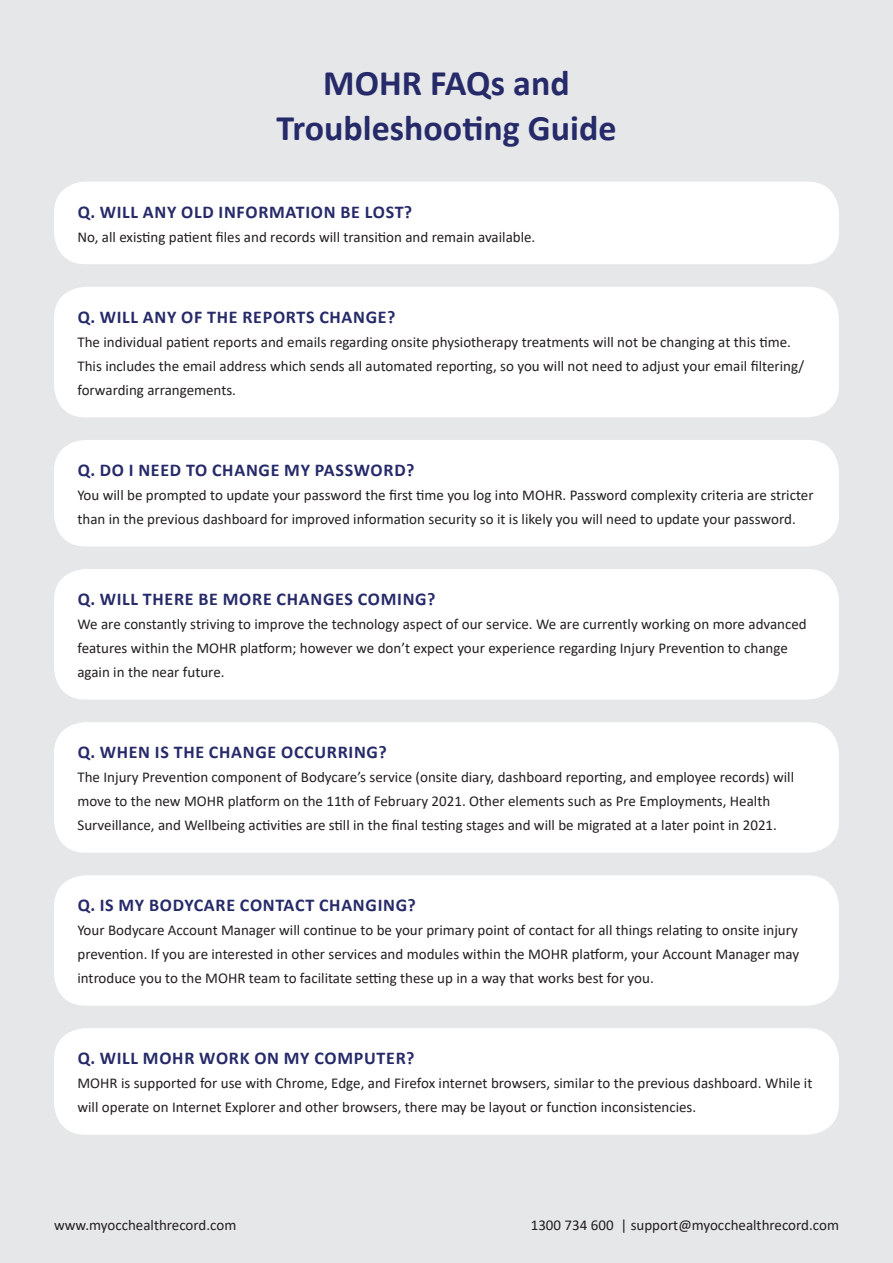
<style>
.page{position:relative;width:893px;height:1263px;background:#e6e7e9}
.page>*{position:absolute;margin:0;border:0;box-sizing:border-box;transform-origin:0 0}
.t1{font:700 36px/45px "Calibri";color:#262a69;text-align:center}
.t2{font:700 18px "Calibri";letter-spacing:.04em;color:#262a69}
.t3{font:15px/24px "Calibri";color:#231f20}
</style>
<div class="page">
<div style="left:54px;top:440px;width:785px;height:106px;background:#fff;border-radius:32px"></div>
<div style="left:54px;top:569px;width:785px;height:131px;background:#fff;border-radius:32px"></div>
<div style="left:54px;top:722px;width:785px;height:131px;background:#fff;border-radius:32px"></div>
<div style="left:54px;top:875px;width:785px;height:131px;background:#fff;border-radius:32px"></div>
<div style="left:54px;top:1028px;width:785px;height:107px;background:#fff;border-radius:32px"></div>
<div style="left:54px;top:182px;width:785px;height:82px;background:#fff;border-radius:32px"></div>
<div style="left:54px;top:287px;width:785px;height:130px;background:#fff;border-radius:32px"></div>
<p class="t1" style="left:277px;top:60px;width:341px">MOHR FAQs and<br>Troubleshooting Guide</p>
<p class="t2" style="left:78px;top:199px;width:336px">Q. WILL ANY OLD INFORMATION BE LOST?</p>
<p class="t3" style="left:77px;top:224px;width:459px">No, all existing patient files and records will transition and remain available.</p>
<p class="t2" style="left:78px;top:304px;width:319px">Q. WILL ANY OF THE REPORTS CHANGE?</p>
<p class="t3" style="left:77px;top:329px;width:728px">The individual patient reports and emails regarding onsite physiotherapy treatments will not be changing at this time.<br>This includes the email address which sends all automated reporting, so you will not need to adjust your email filtering/ forwarding arrangements.</p>
<p class="t2" style="left:78px;top:457px;width:338px">Q. DO I NEED TO CHANGE MY PASSWORD?</p>
<p class="t3" style="left:77px;top:483px;width:738px">You will be prompted to update your password the first time you log into MOHR. Password complexity criteria are stricter than in the previous dashboard for improved information security so it is likely you will need to update your password.</p>
<p class="t2" style="left:78px;top:586px;width:359px">Q. WILL THERE BE MORE CHANGES COMING?</p>
<p class="t3" style="left:77px;top:612px;width:731px">We are constantly striving to improve the technology aspect of our service. We are currently working on more advanced features within the MOHR platform; however we don’t expect your experience regarding Injury Prevention to change again in the near future.</p>
<p class="t2" style="left:78px;top:739px;width:310px">Q. WHEN IS THE CHANGE OCCURRING?</p>
<p class="t3" style="left:77px;top:765px;width:718px">The Injury Prevention component of Bodycare’s service (onsite diary, dashboard reporting, and employee records) will move to the new MOHR platform on the 11th of February 2021. Other elements such as Pre Employments, Health<br>Surveillance, and Wellbeing activities are still in the final testing stages and will be migrated at a later point in 2021.</p>
<p class="t2" style="left:78px;top:892px;width:340px">Q. IS MY BODYCARE CONTACT CHANGING?</p>
<p class="t3" style="left:77px;top:918px;width:723px;text-align:justify">Your Bodycare Account Manager will continue to be your primary point of contact for all things relating to onsite injury prevention. If you are interested in other services and modules within the MOHR platform, your Account Manager may introduce you to the MOHR team to facilitate setting these up in a way that works best for you.</p>
<p class="t2" style="left:78px;top:1045px;width:338px">Q. WILL MOHR WORK ON MY COMPUTER?</p>
<p class="t3" style="left:77px;top:1071px;width:736px">MOHR is supported for use with Chrome, Edge, and Firefox internet browsers, similar to the previous dashboard. While it will operate on Internet Explorer and other browsers, there may be layout or function inconsistencies.</p>
<p class="t3" style="left:54px;top:1213px;width:184px">www.myocchealthrecord.com</p>
<p class="t3" style="left:531px;top:1213px;width:310px">1300 734 600 | support@myocchealthrecord.com</p>
</div>
